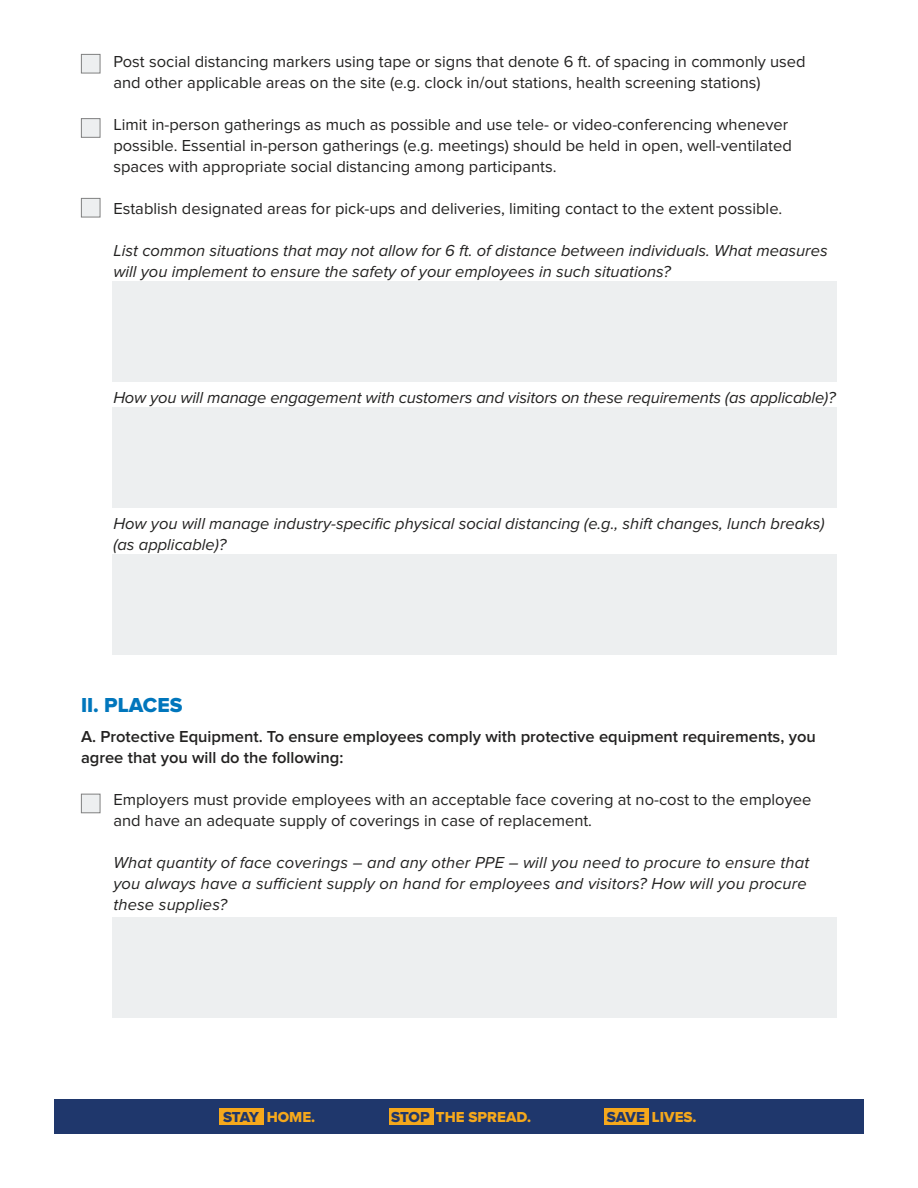
<style>
.page{position:relative;width:918px;height:1188px;background:#fff}
.page>*{position:absolute;margin:0;border:0;box-sizing:border-box;transform-origin:0 0}
.t1{font:21px "Proxima Nova Extrabld";color:#0076bc}
.t2{font:16.5px/21px "Proxima Nova";color:#232221}
.t3{font:italic 16.5px/21px "Proxima Nova";color:#232221}
.t4{font:600 16.5px/21px "Proxima Nova";color:#232221}
.t5{font:15px "Proxima Nova Extrabld";color:#f5a81c}
.s1{color:#1f376c}
</style>
<div class="page">
<div style="left:54px;top:1100px;width:810px;height:34px;background:#1f376c"></div>
<div style="left:219px;top:1109px;width:44px;height:16px;background:#f5a81c"></div>
<div style="left:389px;top:1109px;width:44px;height:16px;background:#f5a81c"></div>
<div style="left:605px;top:1109px;width:44px;height:16px;background:#f5a81c"></div>
<div style="left:112px;top:281px;width:725px;height:100px;background:#edeff0"></div>
<div style="left:112px;top:408px;width:725px;height:100px;background:#edeff0"></div>
<div style="left:112px;top:554px;width:725px;height:101px;background:#edeff0"></div>
<div style="left:81px;top:54px;width:19px;height:19px;background:#edeff0"></div>
<div style="left:81px;top:119px;width:19px;height:18px;background:#edeff0"></div>
<div style="left:81px;top:198px;width:19px;height:19px;background:#edeff0"></div>
<div style="left:112px;top:917px;width:725px;height:100px;background:#edeff0"></div>
<div style="left:81px;top:794px;width:19px;height:19px;background:#edeff0"></div>
<p class="t2" style="left:113px;top:51px;width:694px">Post social distancing markers using tape or signs that denote 6 ft. of spacing in commonly used and other applicable areas on the site (e.g. clock in/out stations, health screening stations)</p>
<p class="t2" style="left:113px;top:114px;width:680px">Limit in-person gatherings as much as possible and use tele- or video-conferencing whenever possible. Essential in-person gatherings (e.g. meetings) should be held in open, well-ventilated spaces with appropriate social distancing among participants.</p>
<p class="t2" style="left:113px;top:198px;width:670px">Establish designated areas for pick-ups and deliveries, limiting contact to the extent possible.</p>
<p class="t3" style="left:113px;top:240px;width:716px">List common situations that may not allow for 6 ft. of distance between individuals. What measures will you implement to ensure the safety of your employees in such situations?</p>
<p class="t3" style="left:113px;top:387px;width:724px">How you will manage engagement with customers and visitors on these requirements (as applicable)?</p>
<p class="t3" style="left:113px;top:513px;width:713px">How you will manage industry-specific physical social distancing (e.g., shift changes, lunch breaks) (as applicable)?</p>
<p class="t1" style="left:81px;top:696px;width:103px">II. PLACES</p>
<p class="t4" style="left:81px;top:727px;width:736px">A. Protective Equipment. To ensure employees comply with protective equipment requirements, you agree that you will do the following:</p>
<p class="t2" style="left:113px;top:790px;width:699px">Employers must provide employees with an acceptable face covering at no-cost to the employee and have an adequate supply of coverings in case of replacement.</p>
<p class="t3" style="left:113px;top:853px;width:697px">What quantity of face coverings – and any other PPE – will you need to procure to ensure that you always have a sufficient supply on hand for employees and visitors? How will you procure these supplies?</p>
<p class="t5" style="left:223px;top:1110px;width:94px"><span class="s1">STAY</span> HOME.</p>
<p class="t5" style="left:391px;top:1110px;width:141px"><span class="s1">STOP</span> THE SPREAD.</p>
<p class="t5" style="left:607px;top:1110px;width:91px"><span class="s1">SAVE</span> LIVES.</p>
</div>
